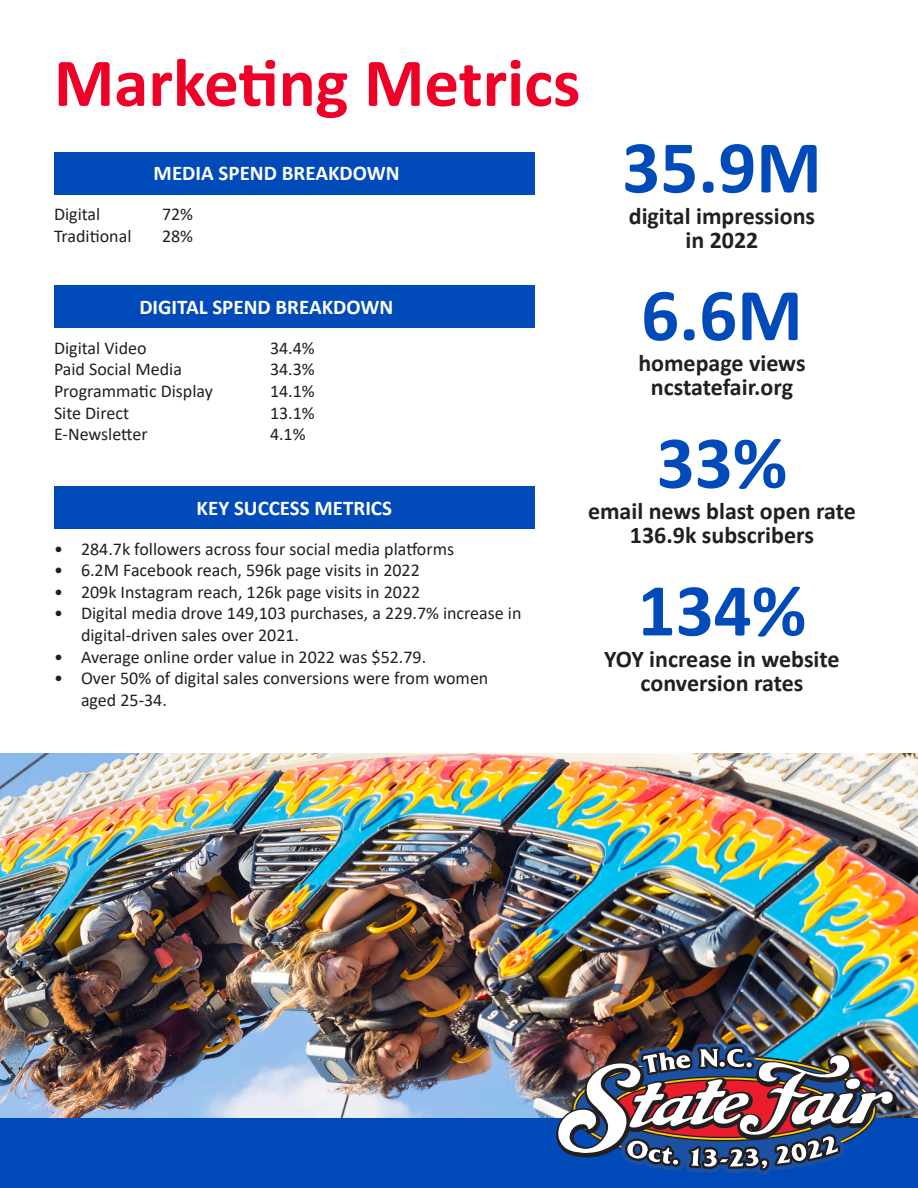
<style>
.page{position:relative;width:918px;height:1188px;background:#fff}
.page>*{position:absolute;margin:0;border:0;box-sizing:border-box;transform-origin:0 0}
.t1{font:700 75px "Calibri";color:#004aba}
.t2{font:700 69px "Calibri";color:#ef0027}
.t3{font:700 24px/24px "Calibri";color:#231f20;text-align:center}
.t4{font:700 21px "Calibri";color:#fff}
.t5{font:18px/21.6px "Calibri";color:#231f20}
</style>
<div class="page">
<img style="left:0;top:754px;width:918px;height:365px">
<div style="left:0;top:1119px;width:918px;height:69px;background:#004aba"></div>
<div style="left:54px;top:152px;width:481px;height:42px;background:#004aba"></div>
<div style="left:54px;top:285px;width:481px;height:43px;background:#004aba"></div>
<div style="left:54px;top:486px;width:481px;height:43px;background:#004aba"></div>
<img style="left:556px;top:1043px;width:341px;height:131px">
<div style="left:769px;top:1154px;width:7px;height:7px;border:1px solid #1b51a3;border-radius:50%"></div>
<p class="t2" style="left:54px;top:34px;width:528px">Marketing Metrics</p>
<p class="t4" style="left:154px;top:159px;width:247px">MEDIA SPEND BREAKDOWN</p>
<p class="t5" style="left:54px;top:203px;width:48px">Digital</p>
<p class="t5" style="left:162px;top:203px;width:33px">72%</p>
<p class="t5" style="left:54px;top:225px;width:79px">Traditional</p>
<p class="t5" style="left:162px;top:225px;width:33px">28%</p>
<p class="t1" style="left:622px;top:114px;width:201px">35.9M</p>
<p class="t3" style="left:629px;top:203px;width:188px">digital impressions in 2022</p>
<p class="t4" style="left:139px;top:292px;width:255px">DIGITAL SPEND BREAKDOWN</p>
<p class="t5" style="left:54px;top:336px;width:94px">Digital Video</p>
<p class="t5" style="left:270px;top:336px;width:46px">34.4%</p>
<p class="t5" style="left:54px;top:358px;width:130px">Paid Social Media</p>
<p class="t5" style="left:270px;top:358px;width:46px">34.3%</p>
<p class="t5" style="left:54px;top:380px;width:160px">Programmatic Display</p>
<p class="t5" style="left:270px;top:380px;width:46px">14.1%</p>
<p class="t5" style="left:54px;top:401px;width:77px">Site Direct</p>
<p class="t5" style="left:270px;top:401px;width:46px">13.1%</p>
<p class="t5" style="left:54px;top:423px;width:95px">E-Newsletter</p>
<p class="t5" style="left:270px;top:423px;width:37px">4.1%</p>
<p class="t4" style="left:197px;top:493px;width:197px">KEY SUCCESS METRICS</p>
<p class="t5" style="left:54px;top:537px;width:402px">• 284.7k followers across four social media platforms</p>
<p class="t5" style="left:54px;top:559px;width:367px">• 6.2M Facebook reach, 596k page visits in 2022</p>
<p class="t5" style="left:54px;top:581px;width:368px">• 209k Instagram reach, 126k page visits in 2022</p>
<p class="t5" style="left:81px;top:602px;width:442px;text-indent:-27px">• Digital media drove 149,103 purchases, a 229.7% increase in digital-driven sales over 2021.</p>
<p class="t5" style="left:54px;top:645px;width:374px">• Average online order value in 2022 was $52.79.</p>
<p class="t5" style="left:81px;top:667px;width:409px;text-indent:-27px">• Over 50% of digital sales conversions were from women aged 25-34.</p>
<p class="t1" style="left:641px;top:262px;width:163px">6.6M</p>
<p class="t3" style="left:651px;top:375px;width:144px">ncstatefair.org</p>
<p class="t3" style="left:638px;top:351px;width:169px">homepage views</p>
<p class="t1" style="left:657px;top:410px;width:132px">33%</p>
<p class="t3" style="left:588px;top:499px;width:269px">email news blast open rate<br>136.9k subscribers</p>
<p class="t1" style="left:638px;top:557px;width:170px">134%</p>
<p class="t3" style="left:604px;top:647px;width:237px">YOY increase in website conversion rates</p>
</div>
